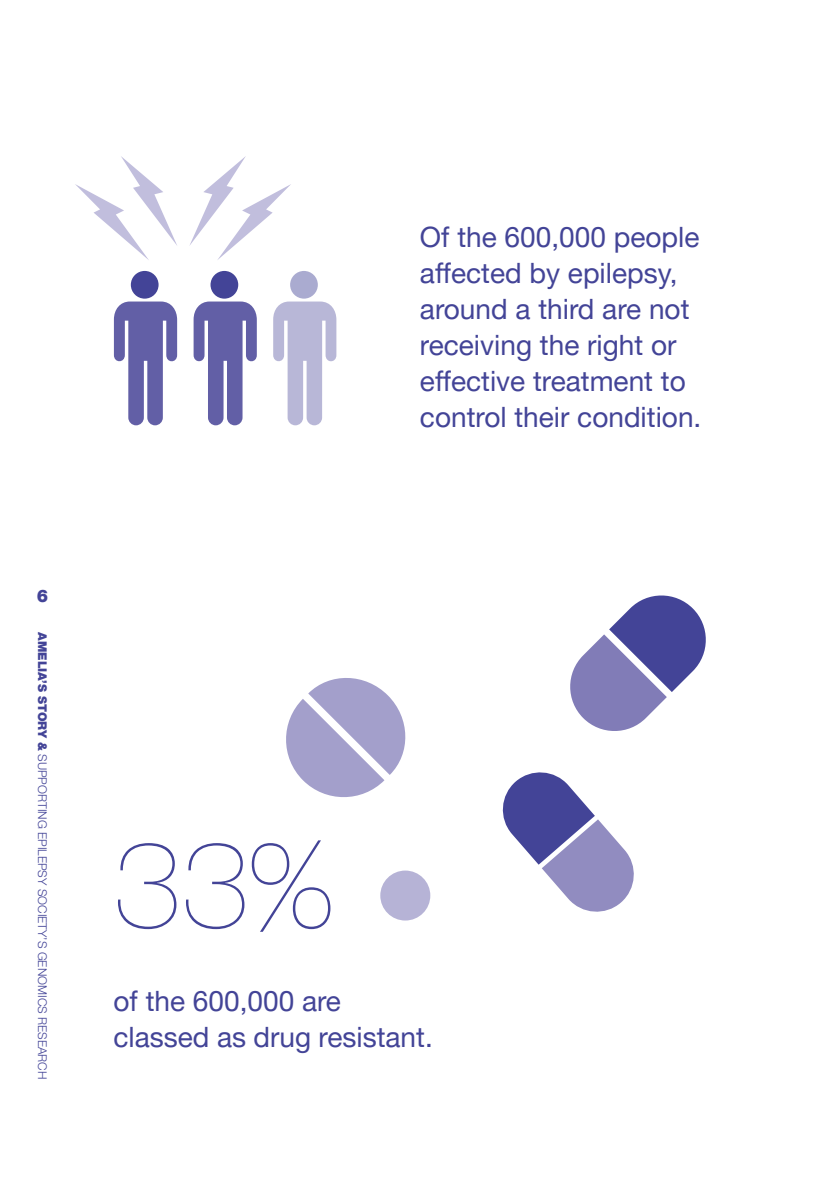
<style>
.page{position:relative;width:840px;height:1191px;background:#fff}
.page>*{position:absolute;margin:0;border:0;box-sizing:border-box;transform-origin:0 0}
.t1{font:200 122.2px "Helvetica Neue LT Pro";color:#434497}
._05_Body_Purple{font:28px/36px "Helvetica Neue LT Pro";color:#434497}
.t2{font:900 17px "Helvetica Neue LT Pro";color:#434497}
.t3{font:300 12px "Helvetica Neue LT Pro";color:#434497}
.s1{font-weight:900}
</style>
<div class="page">
<div style="left:131px;top:271px;width:27px;height:28px;background:#434497;border-radius:50%"></div>
<svg style="left:114px;top:301px;width:63px;height:124px"></svg>
<svg style="left:286px;top:678px;width:120px;height:119px"></svg>
<svg style="left:570px;top:595px;width:136px;height:136px"></svg>
<svg style="left:502px;top:772px;width:132px;height:140px"></svg>
<div style="left:210px;top:271px;width:28px;height:28px;background:#434497;border-radius:50%"></div>
<svg style="left:193px;top:301px;width:64px;height:124px"></svg>
<div style="left:290px;top:271px;width:27px;height:28px;background:#aaabd0;border-radius:50%"></div>
<svg style="left:273px;top:301px;width:63px;height:124px"></svg>
<div style="left:380px;top:870px;width:50px;height:50px;background:#b6b3d6;border-radius:50%"></div>
<svg style="left:75px;top:156px;width:102px;height:104px"></svg>
<svg style="left:189px;top:156px;width:102px;height:104px"></svg>
<p class="t2" style="left:37px;top:585px;width:13px">6</p>
<p class="t3" style="left:50px;top:632px;width:448px;rotate:90deg"><span class="s1">AMELIA’S STORY &amp;</span> SUPPORTING EPILEPSY SOCIETY’S GENOMICS RESEARCH</p>
<p class="_05_Body_Purple" style="left:420px;top:218px;width:283px">Of the 600,000 people affected by epilepsy, around a third are not receiving the right or effective treatment to control their condition.</p>
<p class="t1" style="left:113px;top:813px;width:221px">33%</p>
<p class="_05_Body_Purple" style="left:113px;top:982px;width:320px">of the 600,000 are classed as drug resistant.</p>
</div>
